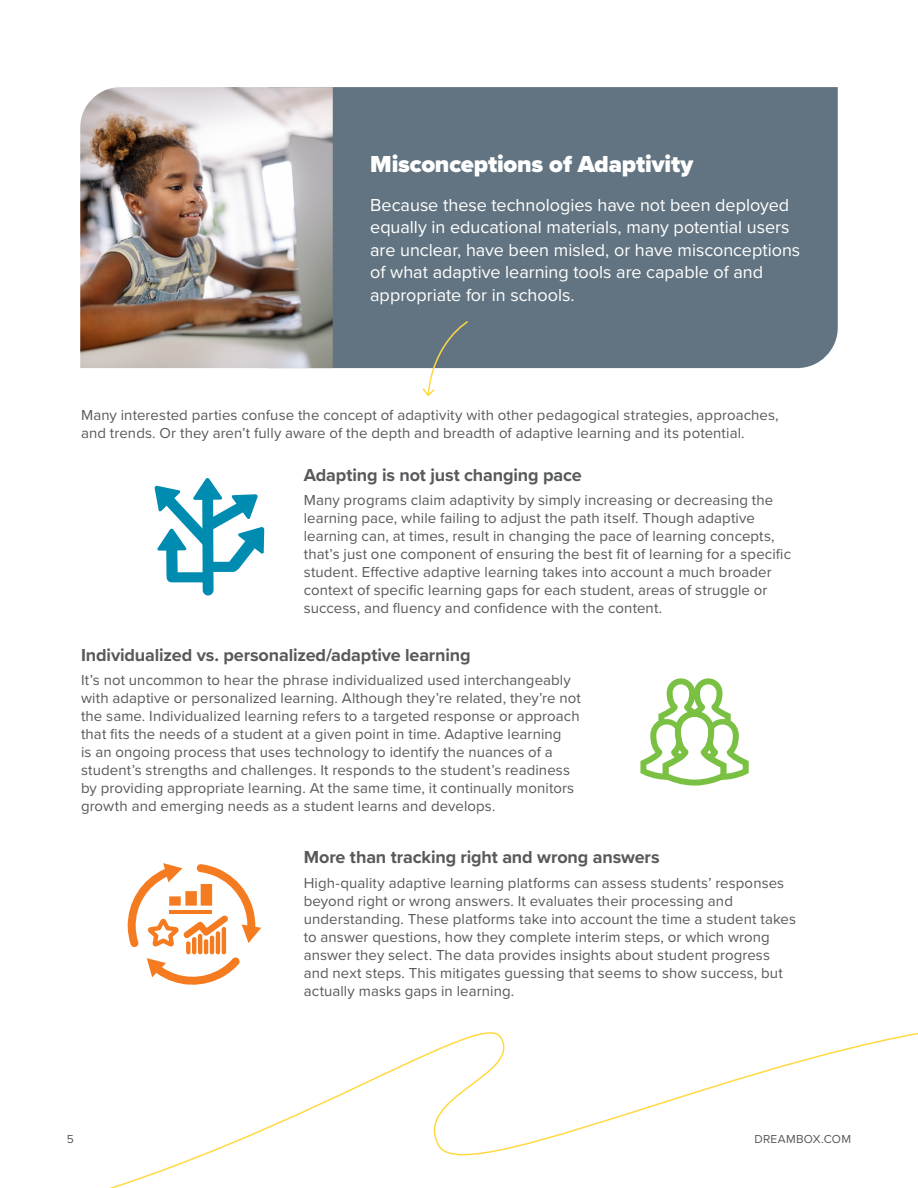
<style>
.page{position:relative;width:918px;height:1188px;background:#fff}
.page>*{position:absolute;margin:0;border:0;box-sizing:border-box;transform-origin:0 0}
.t1{font:900 24px "Proxima Nova";letter-spacing:-.005em;color:#fff}
.t2{font:18px/22.5px "Proxima Nova";color:#fff}
.t3{font:700 18px "Proxima Nova";letter-spacing:-.01em;color:#58595b}
.t4{font:15px/18px "Proxima Nova";letter-spacing:.005em;color:#58595b}
.t5{font:12px "Proxima Nova";letter-spacing:.02em;color:#58595b}
</style>
<div class="page">
<svg style="left:109px;top:1032px;width:809px;height:156px"></svg>
<div style="left:333px;top:87px;width:505px;height:281px;background:#627481"></div>
<img style="left:80px;top:87px;width:253px;height:281px">
<svg style="left:421px;top:320px;width:48px;height:77px"></svg>
<svg style="left:127px;top:863px;width:134px;height:122px"></svg>
<hr style="left:169px;top:910px;width:43px;height:4px;background:#f47b20">
<svg style="left:640px;top:678px;width:109px;height:108px"></svg>
<svg style="left:154px;top:478px;width:110px;height:118px"></svg>
<h1 class="t1" style="left:370px;top:146px;width:325px">Misconceptions of Adaptivity</h1>
<p class="t2" style="left:370px;top:193px;width:432px">Because these technologies have not been deployed equally in educational materials, many potential users are unclear, have been misled, or have misconceptions of what adaptive learning tools are capable of and appropriate for in schools.</p>
<p class="t4" style="left:81px;top:405px;width:699px">Many interested parties confuse the concept of adaptivity with other pedagogical strategies, approaches, and trends. Or they aren’t fully aware of the depth and breadth of adaptive learning and its potential.</p>
<p class="t3" style="left:304px;top:461px;width:279px">Adapting is not just changing pace</p>
<p class="t4" style="left:304px;top:491px;width:489px">Many programs claim adaptivity by simply increasing or decreasing the learning pace, while failing to adjust the path itself. Though adaptive learning can, at times, result in changing the pace of learning concepts, that’s just one component of ensuring the best fit of learning for a specific student. Effective adaptive learning takes into account a much broader context of specific learning gaps for each student, areas of struggle or success, and fluency and confidence with the content.</p>
<p class="t3" style="left:81px;top:641px;width:391px">Individualized vs. personalized/adaptive learning</p>
<p class="t4" style="left:81px;top:671px;width:501px">It’s not uncommon to hear the phrase individualized used interchangeably with adaptive or personalized learning. Although they’re related, they’re not the same. Individualized learning refers to a targeted response or approach that fits the needs of a student at a given point in time. Adaptive learning<br>is an ongoing process that uses technology to identify the nuances of a student’s strengths and challenges. It responds to the student’s readiness by providing appropriate learning. At the same time, it continually monitors growth and emerging needs as a student learns and develops.</p>
<p class="t3" style="left:304px;top:844px;width:357px">More than tracking right and wrong answers</p>
<p class="t4" style="left:304px;top:873px;width:494px">High-quality adaptive learning platforms can assess students’ responses beyond right or wrong answers. It evaluates their processing and understanding. These platforms take into account the time a student takes to answer questions, how they complete interim steps, or which wrong answer they select. The data provides insights about student progress and next steps. This mitigates guessing that seems to show success, but actually masks gaps in learning.</p>
<p class="t5" style="left:67px;top:1131px;width:9px">5</p>
<p class="t5" style="left:754px;top:1131px;width:98px">DREAMBOX.COM</p>
</div>
